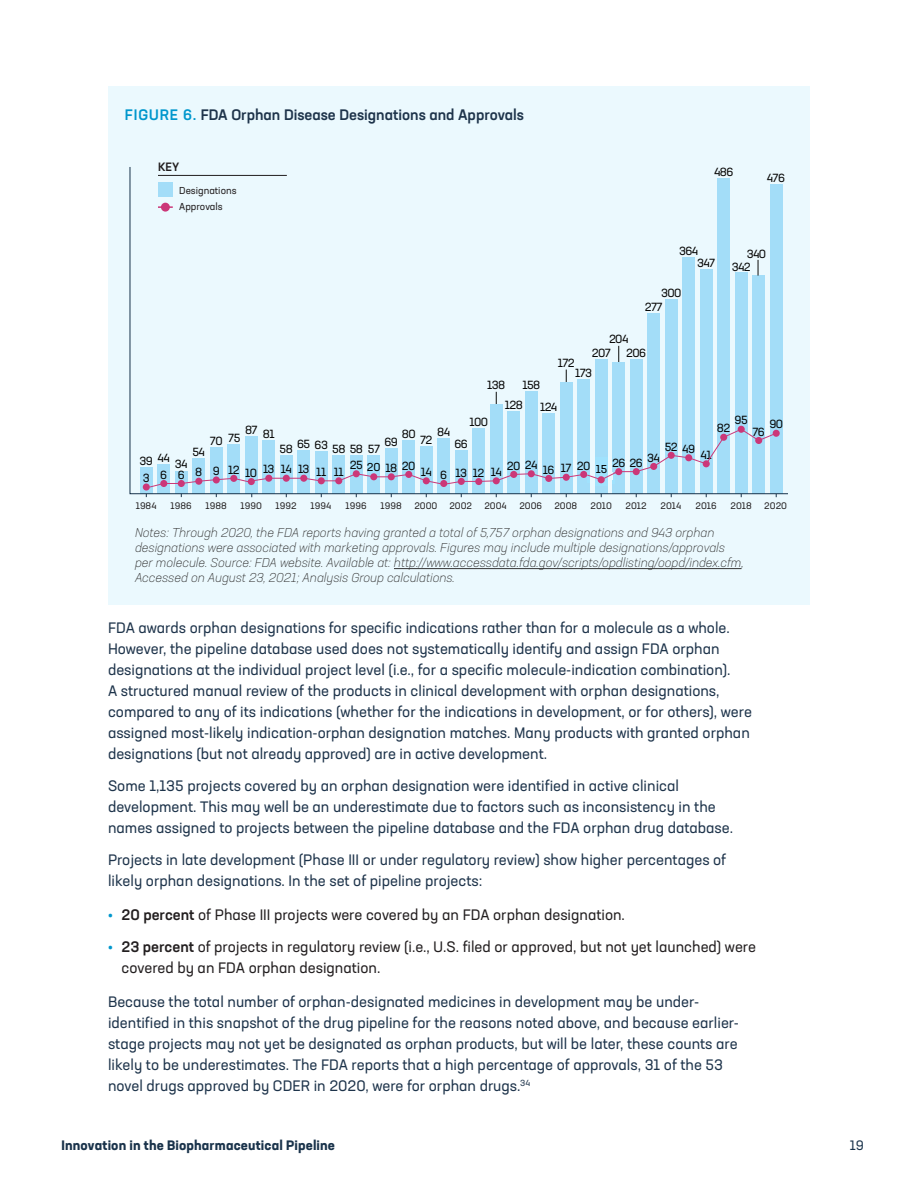
<style>
.page{position:relative;width:918px;height:1188px;background:#fff}
.page>*{position:absolute;margin:0;border:0;box-sizing:border-box;transform-origin:0 0}
.body_text{font:15px/21px "Neusa Next Std";color:#1e344b}
.t1{font:15px/21px "Neusa Next Std";color:#231f20}
.table_title{font:500 15px "Neusa Next Std";color:#1e344b}
.t2{font:700 13.5px "Neusa Next Std";letter-spacing:.01em;color:#1a334b}
.t3{font:13.5px "Neusa Next Std";color:#1a334b}
.notes{font:italic 300 12.75px/15px "Neusa Next Std";color:#333}
.t4{font:500 12px "Neusa Next Std";color:#211d1e}
.t5{font:11.7px/19.5px "Neusa Next Std";letter-spacing:-.05em;color:#050504}
.body_text-2{font:11.4px "Neusa Next Std";color:#000}
.t6{font:9.9px/16.2px "Neusa Next Std";color:#211d1e}
.t7{font:9.3px "Neusa Next Std";color:#211d1e}
.s1{color:#0097cd}
.s2{font-weight:700;color:#0097cd}
.s3{font-weight:500}
</style>
<div class="page">
<div style="left:108px;top:86px;width:702px;height:519px;background:#ebf9fe"></div>
<hr style="left:394px;top:568px;width:347px;height:1px;background:#333">
<svg style="left:130px;top:167px;width:658px;height:327px"></svg>
<svg style="left:758px;top:260px;width:1px;height:16px"></svg>
<div style="left:161px;top:203px;width:9px;height:9px;background:#cb3778;border-radius:50%"></div>
<svg style="left:158px;top:206px;width:15px;height:2px"></svg>
<div style="left:143px;top:483px;width:7px;height:8px;background:#cb3778;border-radius:50%"></div>
<div style="left:738px;top:426px;width:7px;height:7px;background:#cb3778;border-radius:50%"></div>
<div style="left:773px;top:430px;width:7px;height:7px;background:#cb3778;border-radius:50%"></div>
<svg style="left:149px;top:428px;width:628px;height:60px"></svg>
<p class="table_title" style="left:125px;top:105px;width:401px"><span class="s1">FIGURE 6.</span> FDA Orphan Disease Designations and Approvals</p>
<p class="t4" style="left:158px;top:159px;width:23px">KEY</p>
<p class="t6" style="left:179px;top:182px;width:59px">Designations<br>Approvals</p>
<p class="t5" style="left:714px;top:162px;width:21px">486</p>
<p class="t5" style="left:767px;top:168px;width:20px">476</p>
<p class="t5" style="left:697px;top:245px;width:20px;line-height:11.6px;text-indent:-18px">364<br>347</p>
<p class="t5" style="left:661px;top:283px;width:22px">300</p>
<p class="t5" style="left:645px;top:297px;width:19px">277</p>
<p class="t5" style="left:626px;top:332px;width:22px;line-height:13.5px;text-indent:-17px">204<br>206</p>
<p class="t5" style="left:592px;top:343px;width:21px">207</p>
<p class="t5" style="left:558px;top:353px;width:19px">172</p>
<p class="t5" style="left:575px;top:363px;width:18px">173</p>
<p class="t5" style="left:747px;top:243px;width:21px">340</p>
<p class="t5" style="left:732px;top:257px;width:21px">342</p>
<p class="t5" style="left:505px;top:375px;width:20px;text-indent:-17px">138<br>128</p>
<p class="t5" style="left:540px;top:373px;width:19px;line-height:22px;text-indent:-18px">158<br>124</p>
<p class="t5" style="left:735px;top:410px;width:15px">95</p>
<p class="t5" style="left:769px;top:414px;width:15px">90</p>
<p class="t5" style="left:753px;top:422px;width:14px">76</p>
<p class="t5" style="left:469px;top:411px;width:20px">100</p>
<p class="t5" style="left:717px;top:418px;width:15px">82</p>
<p class="t5" style="left:245px;top:422px;width:31px">87 81</p>
<p class="t5" style="left:437px;top:422px;width:15px">84</p>
<p class="t5" style="left:402px;top:424px;width:15px">80</p>
<p class="t5" style="left:210px;top:429px;width:32px">70 75</p>
<p class="t5" style="left:420px;top:430px;width:14px">72</p>
<p class="t5" style="left:280px;top:439px;width:102px">58 65 63 58 58 57</p>
<p class="t5" style="left:385px;top:432px;width:15px">69</p>
<p class="t5" style="left:455px;top:434px;width:15px">66</p>
<p class="t5" style="left:665px;top:438px;width:32px">52 49</p>
<p class="t5" style="left:192px;top:442px;width:14px">54</p>
<p class="t5" style="left:701px;top:445px;width:13px">41</p>
<p class="t5" style="left:350px;top:455px;width:15px">25</p>
<p class="t5" style="left:507px;top:455px;width:32px">20 24</p>
<p class="t5" style="left:612px;top:453px;width:50px">26 26 34</p>
<p class="t5" style="left:140px;top:449px;width:32px">39 44</p>
<p class="t5" style="left:175px;top:454px;width:14px">34</p>
<p class="t5" style="left:368px;top:458px;width:49px">18 18 20</p>
<p class="t5" style="left:543px;top:459px;width:65px">16 17 20 14</p>
<p class="body_text-2" style="left:367px;top:459px;width:15px">20</p>
<p class="body_text-2" style="left:596px;top:462px;width:13px">15</p>
<p class="t5" style="left:263px;top:459px;width:48px">13 14 13</p>
<p class="t5" style="left:421px;top:462px;width:13px">14</p>
<p class="t5" style="left:455px;top:463px;width:13px">13</p>
<p class="t5" style="left:491px;top:462px;width:13px">14</p>
<p class="t5" style="left:213px;top:461px;width:46px">9 12 10</p>
<p class="t5" style="left:316px;top:462px;width:29px">11 11</p>
<p class="t5" style="left:473px;top:463px;width:13px">12</p>
<p class="t5" style="left:143px;top:465px;width:61px">3668</p>
<p class="t5" style="left:440px;top:465px;width:9px">6</p>
<p class="t7" style="left:136px;top:500px;width:22px">1984</p>
<p class="t7" style="left:171px;top:500px;width:23px">1986</p>
<p class="t7" style="left:206px;top:500px;width:23px">1988</p>
<p class="t7" style="left:241px;top:500px;width:23px">1990</p>
<p class="t7" style="left:276px;top:500px;width:22px">1992</p>
<p class="t7" style="left:311px;top:500px;width:22px">1994</p>
<p class="t7" style="left:346px;top:500px;width:23px">1996</p>
<p class="t7" style="left:381px;top:500px;width:23px">1998</p>
<p class="t7" style="left:414px;top:500px;width:25px">2000</p>
<p class="t7" style="left:449px;top:500px;width:24px">2002</p>
<p class="t7" style="left:484px;top:500px;width:24px">2004</p>
<p class="t7" style="left:519px;top:500px;width:24px">2006</p>
<p class="t7" style="left:554px;top:500px;width:24px">2008</p>
<p class="t7" style="left:591px;top:500px;width:23px">2010</p>
<p class="t7" style="left:626px;top:500px;width:23px">2012</p>
<p class="t7" style="left:661px;top:500px;width:22px">2014</p>
<p class="t7" style="left:696px;top:500px;width:23px">2016</p>
<p class="t7" style="left:731px;top:500px;width:23px">2018</p>
<p class="t7" style="left:764px;top:500px;width:24px">2020</p>
<p class="notes" style="left:135px;top:525px;width:610px">Notes: Through 2020, the FDA reports having granted a total of 5,757 orphan designations and 943 orphan designations were associated with marketing approvals. Figures may include multiple designations/approvals per molecule. Source: FDA website. Available at: http://www.accessdata.fda.gov/scripts/opdlisting/oopd/index.cfm, Accessed on August 23, 2021; Analysis Group calculations.</p>
<p class="body_text" style="left:108px;top:617px;width:646px">FDA awards orphan designations for specific indications rather than for a molecule as a whole.<br>However, the pipeline database used does not systematically identify and assign FDA orphan designations at the individual project level (i.e., for a specific molecule-indication combination).<br>A structured manual review of the products in clinical development with orphan designations, compared to any of its indications (whether for the indications in development, or for others), were assigned most-likely indication-orphan designation matches. Many products with granted orphan designations (but not already approved) are in active development.</p>
<p class="body_text" style="left:108px;top:775px;width:627px">Some 1,135 projects covered by an orphan designation were identified in active clinical development. This may well be an underestimate due to factors such as inconsistency in the names assigned to projects between the pipeline database and the FDA orphan drug database.</p>
<p class="body_text" style="left:108px;top:849px;width:620px">Projects in late development (Phase III or under regulatory review) show higher percentages of likely orphan designations. In the set of pipeline projects:</p>
<p class="t1" style="left:108px;top:904px;width:518px"><span class="s2">•</span> <span class="s3">20 percent</span> of Phase III projects were covered by an FDA orphan designation.</p>
<p class="t1" style="left:122px;top:936px;width:636px;text-indent:-14px"><span class="s2">•</span> <span class="s3">23 percent</span> of projects in regulatory review (i.e., U.S. filed or approved, but not yet launched) were covered by an FDA orphan designation.</p>
<p class="body_text" style="left:108px;top:991px;width:632px">Because the total number of orphan-designated medicines in development may be under&shy;identified in this snapshot of the drug pipeline for the reasons noted above, and because earlier&shy;stage projects may not yet be designated as orphan products, but will be later, these counts are likely to be underestimates. The FDA reports that a high percentage of approvals, 31 of the 53 novel drugs approved by CDER in 2020, were for orphan drugs.<sup>34</sup></p>
<p class="t2" style="left:62px;top:1137px;width:275px">Innovation in the Biopharmaceutical Pipeline</p>
<p class="t3" style="left:850px;top:1137px;width:16px">19</p>
</div>
